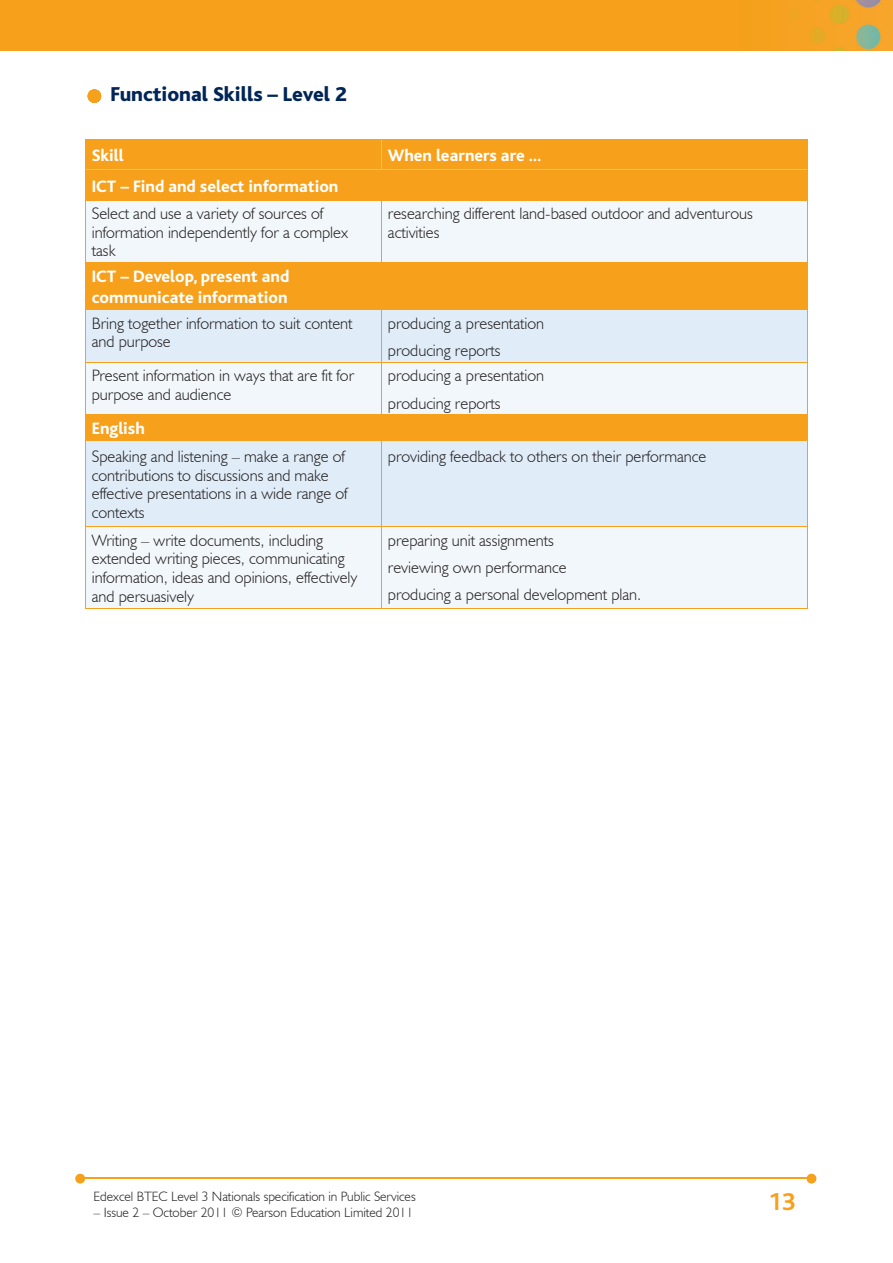
<style>
.page{position:relative;width:893px;height:1263px;background:#fff}
.page>*{position:absolute;margin:0;border:0;box-sizing:border-box;transform-origin:0 0}
.t1{font:700 25.5px "Bliss";color:#f6a01b}
.t2{font:800 21px "Bliss";color:#002556}
.t3{font:800 17.25px/21px "Bliss";color:#fff}
.t4{font:300 16.5px/18.8px "Humanist 521 BT";color:#231f20}
.t5{font:300 13.5px "Humanist 521 BT";color:#231f20}
</style>
<div class="page">
<img style="left:0;top:0;width:893px;height:51px">
<hr style="left:82px;top:1178px;width:728px;height:1px;background:#f6a01b">
<svg style="left:807px;top:1174px;width:9px;height:9px"></svg>
<svg style="left:75px;top:1174px;width:10px;height:9px"></svg>
<svg style="left:88px;top:89px;width:13px;height:14px"></svg>
<div style="left:86px;top:140px;width:721px;height:60px;background:#f6a01b"></div>
<div style="left:86px;top:201px;width:721px;height:407px;background:#f2f7fb"></div>
<div style="left:86px;top:263px;width:721px;height:46px;background:#f6a01b"></div>
<div style="left:86px;top:441px;width:721px;height:85px;background:#e0edf8"></div>
<hr style="left:381px;top:140px;width:1px;height:30px;background:#accfed">
<hr style="left:86px;top:170px;width:296px;height:1px;background:#accfed">
<hr style="left:382px;top:170px;width:425px;height:1px;background:#accfed">
<hr style="left:85px;top:140px;width:1px;height:30px;background:#f6a01b">
<hr style="left:807px;top:140px;width:1px;height:30px;background:#f6a01b">
<hr style="left:85px;top:139px;width:297px;height:1px;background:#f6a01b">
<hr style="left:382px;top:139px;width:426px;height:1px;background:#f6a01b">
<hr style="left:381px;top:170px;width:1px;height:30px;background:#f6a01b">
<hr style="left:85px;top:170px;width:1px;height:30px;background:#f6a01b">
<hr style="left:807px;top:170px;width:1px;height:30px;background:#f6a01b">
<hr style="left:85px;top:200px;width:1px;height:62px;background:#f6a01b">
<hr style="left:85px;top:200px;width:297px;height:1px;background:#f6a01b">
<hr style="left:381px;top:200px;width:1px;height:62px;background:#f6a01b">
<hr style="left:807px;top:200px;width:1px;height:62px;background:#f6a01b">
<hr style="left:382px;top:200px;width:426px;height:1px;background:#f6a01b">
<hr style="left:85px;top:263px;width:1px;height:46px;background:#f6a01b">
<hr style="left:85px;top:262px;width:297px;height:1px;background:#f6a01b">
<hr style="left:381px;top:263px;width:1px;height:46px;background:#f6a01b">
<hr style="left:807px;top:263px;width:1px;height:46px;background:#f6a01b">
<hr style="left:382px;top:262px;width:426px;height:1px;background:#f6a01b">
<hr style="left:85px;top:309px;width:297px;height:1px;background:#f6a01b">
<hr style="left:382px;top:309px;width:426px;height:1px;background:#f6a01b">
<svg style="left:85px;top:310px;width:723px;height:130px"></svg>
<hr style="left:382px;top:414px;width:426px;height:1px;background:#f6a01b">
<hr style="left:381px;top:441px;width:1px;height:85px;background:#f6a01b">
<hr style="left:85px;top:441px;width:1px;height:85px;background:#f6a01b">
<hr style="left:807px;top:441px;width:1px;height:85px;background:#f6a01b">
<hr style="left:85px;top:440px;width:297px;height:1px;background:#f6a01b">
<hr style="left:382px;top:440px;width:426px;height:1px;background:#f6a01b">
<hr style="left:85px;top:608px;width:297px;height:1px;background:#f6a01b">
<hr style="left:85px;top:527px;width:1px;height:81px;background:#f6a01b">
<hr style="left:85px;top:526px;width:297px;height:1px;background:#f6a01b">
<hr style="left:382px;top:608px;width:426px;height:1px;background:#f6a01b">
<hr style="left:381px;top:527px;width:1px;height:81px;background:#f6a01b">
<hr style="left:807px;top:527px;width:1px;height:81px;background:#f6a01b">
<hr style="left:382px;top:526px;width:426px;height:1px;background:#f6a01b">
<p class="t2" style="left:111px;top:83px;width:238px">Functional Skills – Level 2</p>
<p class="t3" style="left:92px;top:146px;width:33px">Skill</p>
<p class="t3" style="left:388px;top:146px;width:155px">When learners are …</p>
<p class="t3" style="left:92px;top:176px;width:248px">ICT – Find and select information</p>
<p class="t4" style="left:92px;top:204px;width:258px">Select and use a variety of sources of information independently for a complex task</p>
<p class="t4" style="left:388px;top:204px;width:366px">researching different land-based outdoor and adventurous activities</p>
<p class="t3" style="left:92px;top:267px;width:199px">ICT – Develop, present and communicate information</p>
<p class="t4" style="left:92px;top:313px;width:262px">Bring together information to suit content and purpose</p>
<p class="t4" style="left:388px;top:309px;width:158px;line-height:27.3px">producing a presentation producing reports</p>
<p class="t4" style="left:92px;top:366px;width:264px">Present information in ways that are fit for purpose and audience</p>
<p class="t4" style="left:388px;top:362px;width:158px;line-height:27.3px">producing a presentation producing reports</p>
<p class="t3" style="left:92px;top:419px;width:55px">English</p>
<p class="t4" style="left:92px;top:446px;width:257px">Speaking and listening – make a range of contributions to discussions and make effective presentations in a wide range of contexts</p>
<p class="t4" style="left:388px;top:446px;width:320px">providing feedback to others on their performance</p>
<p class="t4" style="left:92px;top:530px;width:267px">Writing – write documents, including extended writing pieces, communicating information, ideas and opinions, effectively and persuasively</p>
<p class="t4" style="left:388px;top:526px;width:255px;line-height:27.3px">preparing unit assignments<br>reviewing own performance<br>producing a personal development plan.</p>
<p class="t5" style="left:94px;top:1188px;width:324px">Edexcel BTEC Level 3 Nationals specification in Public Services</p>
<p class="t5" style="left:94px;top:1204px;width:321px">– Issue 2 – October 2011 © Pearson Education Limited 2011</p>
<h1 class="t1" style="left:768px;top:1188px;width:29px">13</h1>
</div>
